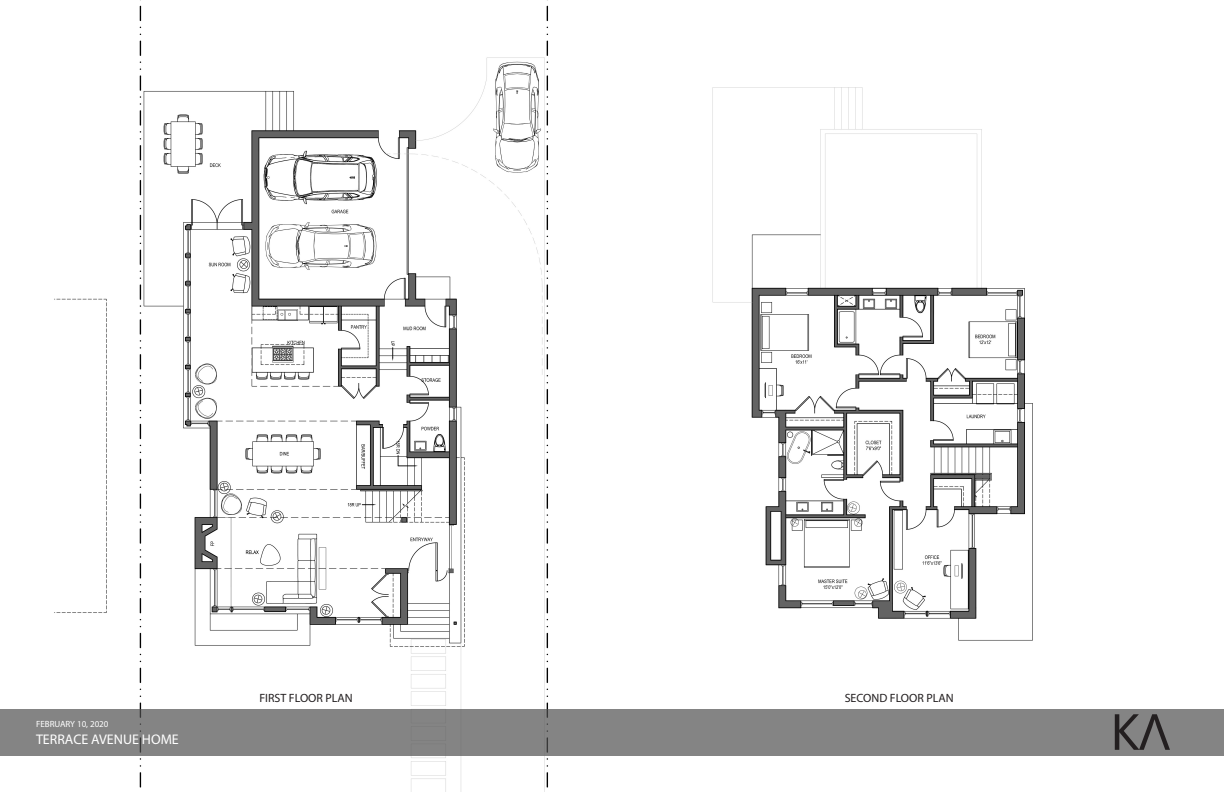
<style>
.page{position:relative;width:1224px;height:792px;background:#fff}
.page>*{position:absolute;margin:0;border:0;box-sizing:border-box;transform-origin:0 0}
.t1{font:14px "Myriad Pro";color:#fff}
.t2{font:12px "Myriad Pro";color:#231f20}
.t3{font:9px "Myriad Pro";color:#fff}
</style>
<div class="page">
<img style="left:54px;top:0;width:979px;height:792px">
<div style="left:0;top:709px;width:1224px;height:47px;background:#848484"></div>
<svg style="left:1115px;top:714px;width:55px;height:36px"></svg>
<p class="t3" style="left:36px;top:719px;width:74px">FEBRUARY 10, 2020</p>
<p class="t1" style="left:36px;top:730px;width:144px">TERRACE AVENUE HOME</p>
<p class="t2" style="left:259px;top:691px;width:95px">FIRST FLOOR PLAN</p>
<p class="t2" style="left:845px;top:691px;width:111px">SECOND FLOOR PLAN</p>
</div>
